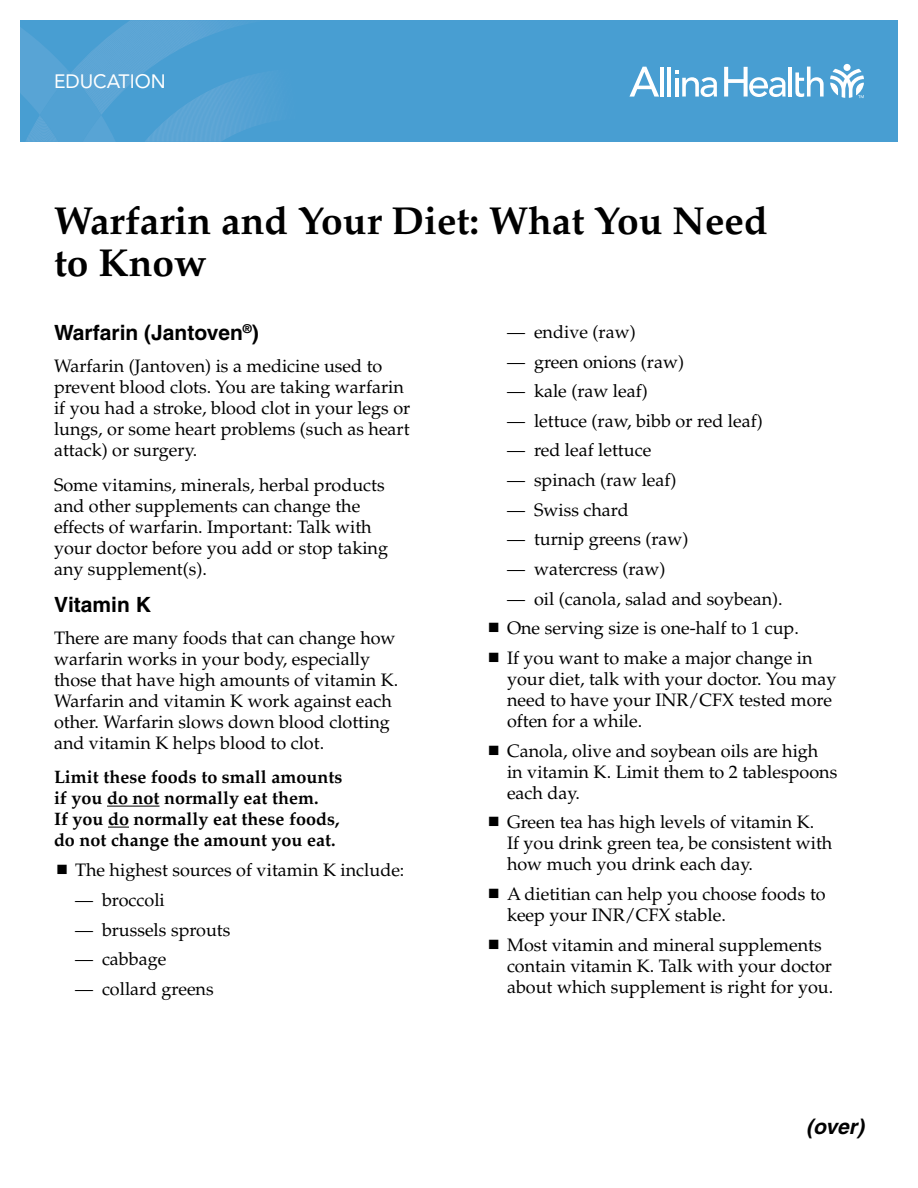
<style>
.page{position:relative;width:918px;height:1188px;background:#fff}
.page>*{position:absolute;margin:0;border:0;box-sizing:border-box;transform-origin:0 0}
.t1{font:700 39px/42px "Palatino";color:#000}
.t2{font:700 21px "Helvetica";color:#000}
.t3{font:italic 700 21px "Helvetica";color:#000}
.t4{font:19.2px "Avenir LT Std";color:#fff}
.t5{font:18px/21px "Palatino";color:#000}
.t6{font:700 18px/21px "Palatino";color:#000}
</style>
<div class="page">
<hr style="left:107px;top:806px;width:53px;height:1px;background:#000">
<svg style="left:108px;top:827px;width:21px;height:1px"></svg>
<div style="left:20px;top:20px;width:878px;height:122px;background:#489ed2"></div>
<svg style="left:20px;top:20px;width:246px;height:122px"></svg>
<svg style="left:830px;top:69px;width:34px;height:29px"></svg>
<div style="left:844px;top:64px;width:7px;height:7px;background:#fff;border-radius:50%"></div>
<hr style="left:660px;top:67px;width:4px;height:30px;background:#fff">
<hr style="left:667px;top:67px;width:4px;height:30px;background:#fff">
<hr style="left:789px;top:67px;width:3px;height:30px;background:#fff">
<svg style="left:795px;top:67px;width:29px;height:30px"></svg>
<svg style="left:675px;top:71px;width:42px;height:26px"></svg>
<svg style="left:629px;top:67px;width:30px;height:30px"></svg>
<svg style="left:724px;top:67px;width:62px;height:30px"></svg>
<p class="t4" style="left:54px;top:70px;width:113px">EDUCATION</p>
<h1 class="t1" style="left:54px;top:200px;width:715px">Warfarin and Your Diet: What You Need to Know</h1>
<p class="t2" style="left:54px;top:320px;width:206px">Warfarin (Jantoven<sup>®</sup>)</p>
<p class="t5" style="left:54px;top:356px;width:358px">Warfarin (Jantoven) is a medicine used to prevent blood clots. You are taking warfarin if you had a stroke, blood clot in your legs or lungs, or some heart problems (such as heart attack) or surgery.</p>
<p class="t5" style="left:54px;top:474px;width:336px">Some vitamins, minerals, herbal products and other supplements can change the effects of warfarin. Important: Talk with your doctor before you add or stop taking any supplement(s).</p>
<p class="t2" style="left:54px;top:592px;width:98px">Vitamin K</p>
<p class="t5" style="left:54px;top:628px;width:346px">There are many foods that can change how warfarin works in your body, especially those that have high amounts of vitamin K.<br>Warfarin and vitamin K work against each other. Warfarin slows down blood clotting and vitamin K helps blood to clot.</p>
<p class="t6" style="left:54px;top:767px;width:290px">Limit these foods to small amounts if you do not normally eat them.<br>If you do normally eat these foods, do not change the amount you eat.</p>
<p class="t5" style="left:75px;top:860px;width:331px">The highest sources of vitamin K include:</p>
<p class="t5" style="left:75px;top:890px;width:91px">— broccoli</p>
<p class="t5" style="left:75px;top:919px;width:157px">— brussels sprouts</p>
<p class="t5" style="left:75px;top:949px;width:93px">— cabbage</p>
<p class="t5" style="left:75px;top:979px;width:140px">— collard greens</p>
<p class="t5" style="left:507px;top:322px;width:130px">— endive (raw)</p>
<p class="t5" style="left:507px;top:351px;width:179px">— green onions (raw)</p>
<p class="t5" style="left:507px;top:381px;width:142px">— kale (raw leaf)</p>
<p class="t5" style="left:507px;top:411px;width:257px">— lettuce (raw, bibb or red leaf)</p>
<p class="t5" style="left:507px;top:440px;width:146px">— red leaf lettuce</p>
<p class="t5" style="left:507px;top:470px;width:171px">— spinach (raw leaf)</p>
<p class="t5" style="left:507px;top:499px;width:123px">— Swiss chard</p>
<p class="t5" style="left:507px;top:529px;width:183px">— turnip greens (raw)</p>
<p class="t5" style="left:507px;top:559px;width:160px">— watercress (raw)</p>
<p class="t5" style="left:507px;top:584px;width:307px;line-height:29.7px">— oil (canola, salad and soybean).<br>One serving size is one-half to 1 cup.<br>If you want to make a major change in</p>
<p class="t5" style="left:507px;top:669px;width:331px">your diet, talk with your doctor. You may need to have your INR/CFX tested more often for a while.</p>
<p class="t5" style="left:507px;top:740px;width:332px">Canola, olive and soybean oils are high in vitamin K. Limit them to 2 tablespoons each day.</p>
<p class="t5" style="left:507px;top:812px;width:327px">Green tea has high levels of vitamin K.<br>If you drink green tea, be consistent with how much you drink each day.</p>
<p class="t5" style="left:507px;top:884px;width:320px">A dietitian can help you choose foods to keep your INR/CFX stable.</p>
<p class="t5" style="left:507px;top:934px;width:328px">Most vitamin and mineral supplements contain vitamin K. Talk with your doctor about which supplement is right for you.</p>
<p class="t3" style="left:806px;top:1114px;width:59px">(over)</p>
</div>
